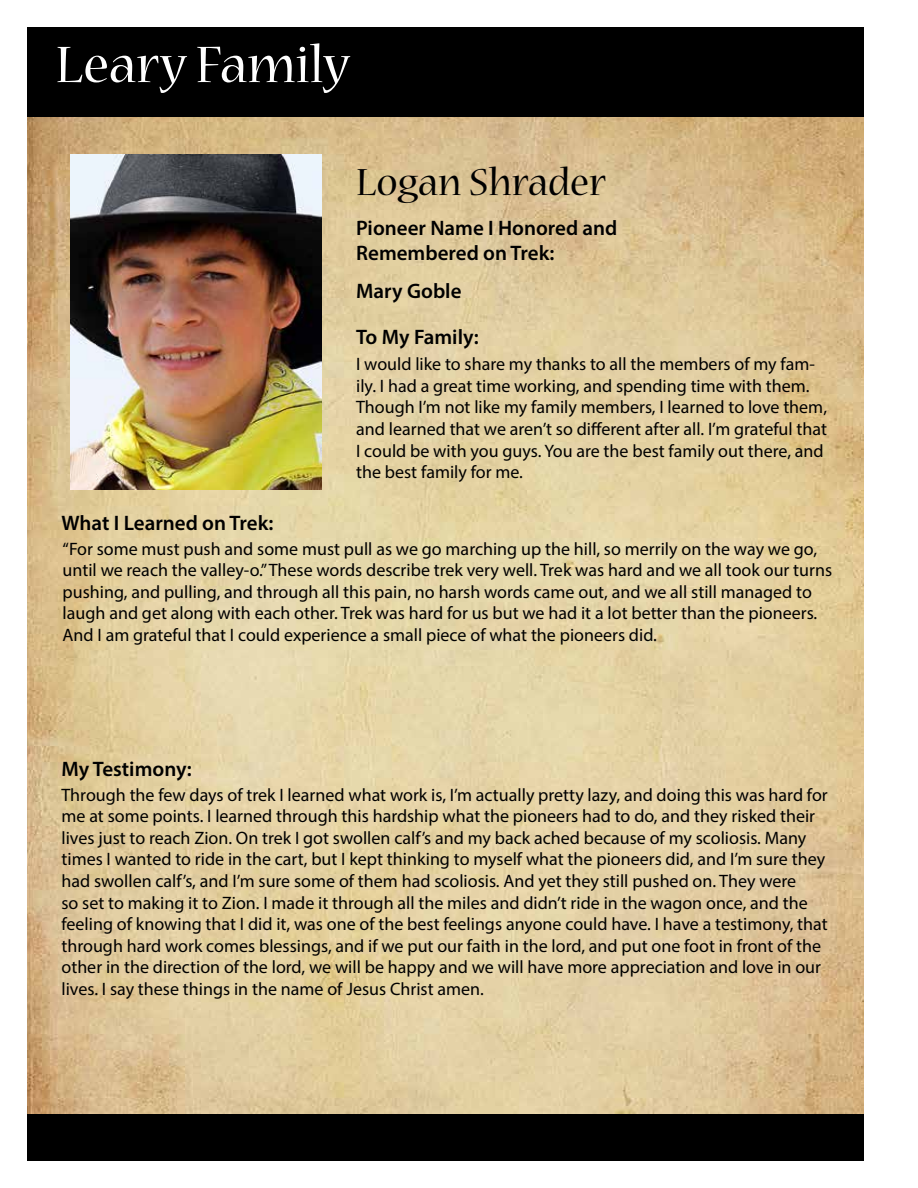
<style>
.page{position:relative;width:918px;height:1188px;background:#fff}
.page>*{position:absolute;margin:0;border:0;box-sizing:border-box;transform-origin:0 0}
.t1{font:57px "Nueva Std";color:#fff}
.t2{font:42px "Nueva Std";color:#000}
.t3{font:600 21px/25.2px "Myriad Pro";color:#000}
.t4{font:18px/21.6px "Myriad Pro";color:#000}
</style>
<div class="page">
<img style="left:27px;top:117px;width:837px;height:997px">
<div style="left:27px;top:27px;width:837px;height:90px;background:#000"></div>
<div style="left:27px;top:1114px;width:837px;height:47px;background:#000"></div>
<img style="left:71px;top:154px;width:251px;height:335px">
<h1 class="t1" style="left:56px;top:39px;width:295px">Leary Family</h1>
<h2 class="t2" style="left:356px;top:163px;width:251px">Logan Shrader</h2>
<p class="t3" style="left:356px;top:215px;width:263px">Pioneer Name I Honored and<br>Remembered on Trek:</p>
<p class="t3" style="left:356px;top:278px;width:107px">Mary Goble</p>
<p class="t3" style="left:356px;top:323px;width:124px">To My Family:</p>
<p class="t3" style="left:62px;top:510px;width:213px">What I Learned on Trek:</p>
<p class="t4" style="left:356px;top:353px;width:472px">I would like to share my thanks to all the members of my fam&shy;ily. I had a great time working, and spending time with them.<br>Though I’m not like my family members, I learned to love them, and learned that we aren’t so different after all. I’m grateful that I could be with you guys. You are the best family out there, and the best family for me.</p>
<p class="t4" style="left:63px;top:538px;width:771px">“For some must push and some must pull as we go marching up the hill, so merrily on the way we go, until we reach the valley-o.” These words describe trek very well. Trek was hard and we all took our turns pushing, and pulling, and through all this pain, no harsh words came out, and we all still managed to laugh and get along with each other. Trek was hard for us but we had it a lot better than the pioneers.<br>And I am grateful that I could experience a small piece of what the pioneers did.</p>
<p class="t3" style="left:62px;top:756px;width:132px">My Testimony:</p>
<p class="t4" style="left:62px;top:783px;width:768px">Through the few days of trek I learned what work is, I’m actually pretty lazy, and doing this was hard for me at some points. I learned through this hardship what the pioneers had to do, and they risked their lives just to reach Zion. On trek I got swollen calf’s and my back ached because of my scoliosis. Many times I wanted to ride in the cart, but I kept thinking to myself what the pioneers did, and I’m sure they had swollen calf’s, and I’m sure some of them had scoliosis. And yet they still pushed on. They were<br>so set to making it to Zion. I made it through all the miles and didn’t ride in the wagon once, and the feeling of knowing that I did it, was one of the best feelings anyone could have. I have a testimony, that through hard work comes blessings, and if we put our faith in the lord, and put one foot in front of the other in the direction of the lord, we will be happy and we will have more appreciation and love in our lives. I say these things in the name of Jesus Christ amen.</p>
</div>
